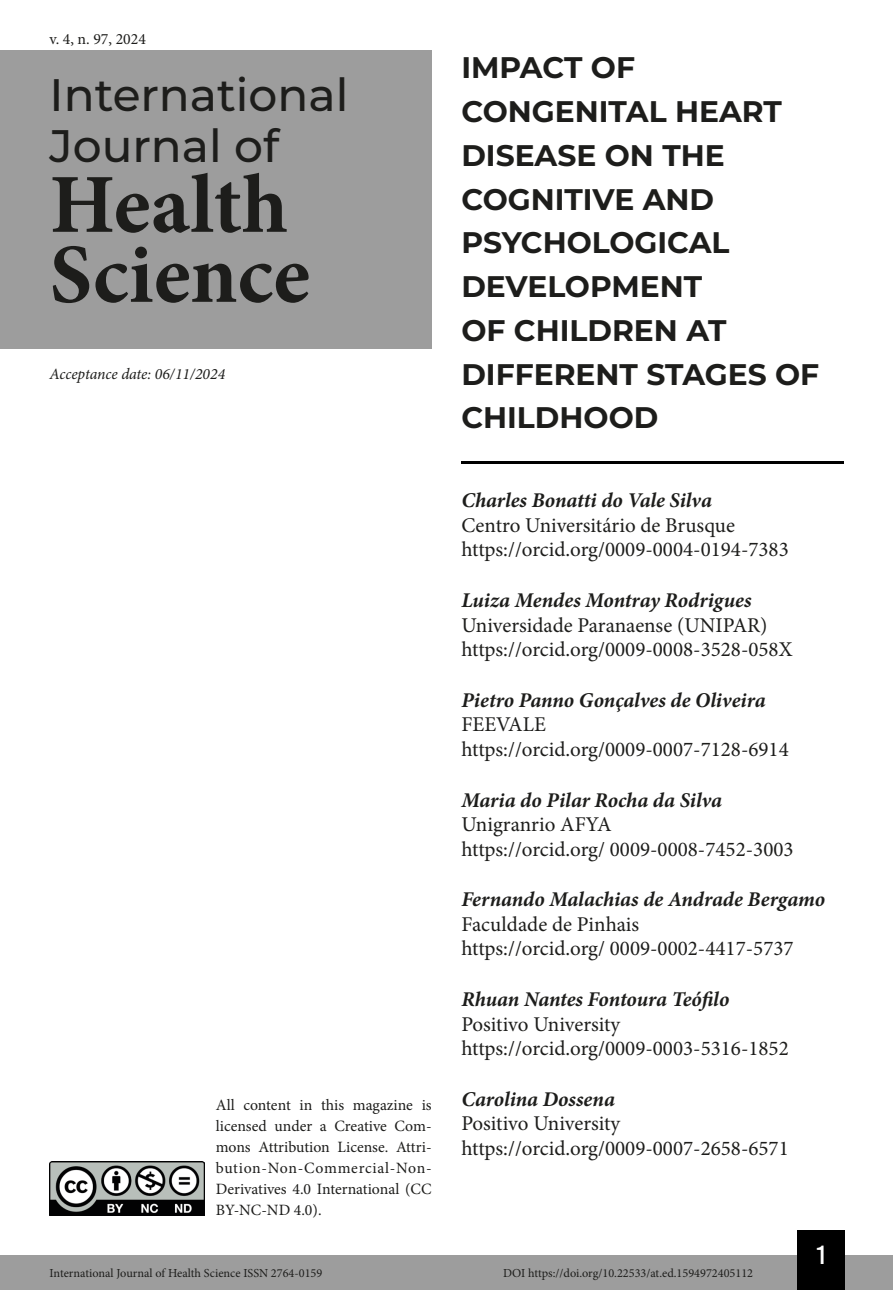
<style>
.page{position:relative;width:893px;height:1290px;background:#fff}
.page>*{position:absolute;margin:0;border:0;box-sizing:border-box;transform-origin:0 0}
.t1{font:700 84px/70px "Minion Pro";color:#1d1d1b}
.t2{font:500 45.5px/50.8px "Montserrat";color:#1d1d1b}
.Título_Artigo{font:700 29.75px/43.8px "Montserrat";color:#1d1d1b}
.t3{font:26.25px "Bebas Kai";color:#fff}
.Infos_autor{font:21px "Minion Pro";color:#1d1d1b}
.Autor{font:italic 700 21px "Minion Pro";letter-spacing:-.005em;color:#1d1d1b}
.t4{font:15.75px/21px "Minion Pro";color:#1d1d1b;text-align:justify}
.v__n___Ano{font:italic 15.75px "Minion Pro";letter-spacing:-.005em;color:#1d1d1b}
.t5{font:12.25px "Minion Pro";color:#1d1d1b}
</style>
<div class="page">
<div style="left:0;top:1255px;width:893px;height:35px;background:#9d9d9d"></div>
<div style="left:797px;top:1230px;width:48px;height:60px;background:#000"></div>
<img style="left:50px;top:1161px;width:154px;height:54px">
<div style="left:0;top:50px;width:432px;height:298px;background:#9d9d9d"></div>
<hr style="left:461px;top:461px;width:382px;height:3px;background:#000">
<p class="t4" style="left:50px;top:28px;width:98px">v. 4, n. 97, 2024</p>
<h2 class="t2" style="left:50px;top:68px;width:300px">International<br>Journal of</h2>
<h1 class="t1" style="left:50px;top:169px;width:262px">Health<br>Science</h1>
<p class="v__n___Ano" style="left:50px;top:363px;width:177px">Acceptance date: 06/11/2024</p>
<p class="t4" style="left:216px;top:1095px;width:217px">All content in this magazine is licensed under a Creative Com&shy;mons Attribution License. Attri&shy;bution-Non-Commercial-Non-Derivatives 4.0 International (CC BY-NC-ND 4.0).</p>
<p class="Título_Artigo" style="left:461px;top:44px;width:359px">IMPACT OF<br>CONGENITAL HEART<br>DISEASE ON THE<br>COGNITIVE AND<br>PSYCHOLOGICAL<br>DEVELOPMENT<br>OF CHILDREN AT<br>DIFFERENT STAGES OF<br>CHILDHOOD</p>
<p class="Autor" style="left:461px;top:485px;width:252px">Charles Bonatti do Vale Silva</p>
<p class="Infos_autor" style="left:461px;top:511px;width:275px">Centro Universitário de Brusque</p>
<p class="Infos_autor" style="left:461px;top:535px;width:329px">https://orcid.org/0009-0004-0194-7383</p>
<p class="Autor" style="left:461px;top:585px;width:292px">Luiza Mendes Montray Rodrigues</p>
<p class="Infos_autor" style="left:461px;top:611px;width:308px">Universidade Paranaense (UNIPAR)</p>
<p class="Infos_autor" style="left:461px;top:635px;width:333px">https://orcid.org/0009-0008-3528-058X</p>
<p class="Autor" style="left:461px;top:685px;width:306px">Pietro Panno Gonçalves de Oliveira</p>
<p class="Infos_autor" style="left:461px;top:710px;width:86px">FEEVALE</p>
<p class="Infos_autor" style="left:461px;top:735px;width:329px">https://orcid.org/0009-0007-7128-6914</p>
<p class="Autor" style="left:461px;top:785px;width:262px">Maria do Pilar Rocha da Silva</p>
<p class="Infos_autor" style="left:461px;top:810px;width:152px">Unigranrio AFYA</p>
<p class="Infos_autor" style="left:461px;top:835px;width:334px">https://orcid.org/ 0009-0008-7452-3003</p>
<p class="Autor" style="left:461px;top:884px;width:365px">Fernando Malachias de Andrade Bergamo</p>
<p class="Infos_autor" style="left:461px;top:910px;width:179px">Faculdade de Pinhais</p>
<p class="Infos_autor" style="left:461px;top:934px;width:334px">https://orcid.org/ 0009-0002-4417-5737</p>
<p class="Autor" style="left:461px;top:984px;width:270px">Rhuan Nantes Fontoura Teófilo</p>
<p class="Infos_autor" style="left:461px;top:1010px;width:160px">Positivo University</p>
<p class="Infos_autor" style="left:461px;top:1034px;width:329px">https://orcid.org/0009-0003-5316-1852</p>
<p class="Autor" style="left:461px;top:1084px;width:155px">Carolina Dossena</p>
<p class="Infos_autor" style="left:461px;top:1109px;width:160px">Positivo University</p>
<p class="Infos_autor" style="left:461px;top:1134px;width:329px">https://orcid.org/0009-0007-2658-6571</p>
<p class="t3" style="left:817px;top:1241px;width:10px">1</p>
<p class="t5" style="left:50px;top:1265px;width:274px">International Journal of Health Science ISSN 2764-0159</p>
<p class="t5" style="left:503px;top:1265px;width:252px">DOI https://doi.org/10.22533/at.ed.1594972405112</p>
</div>
